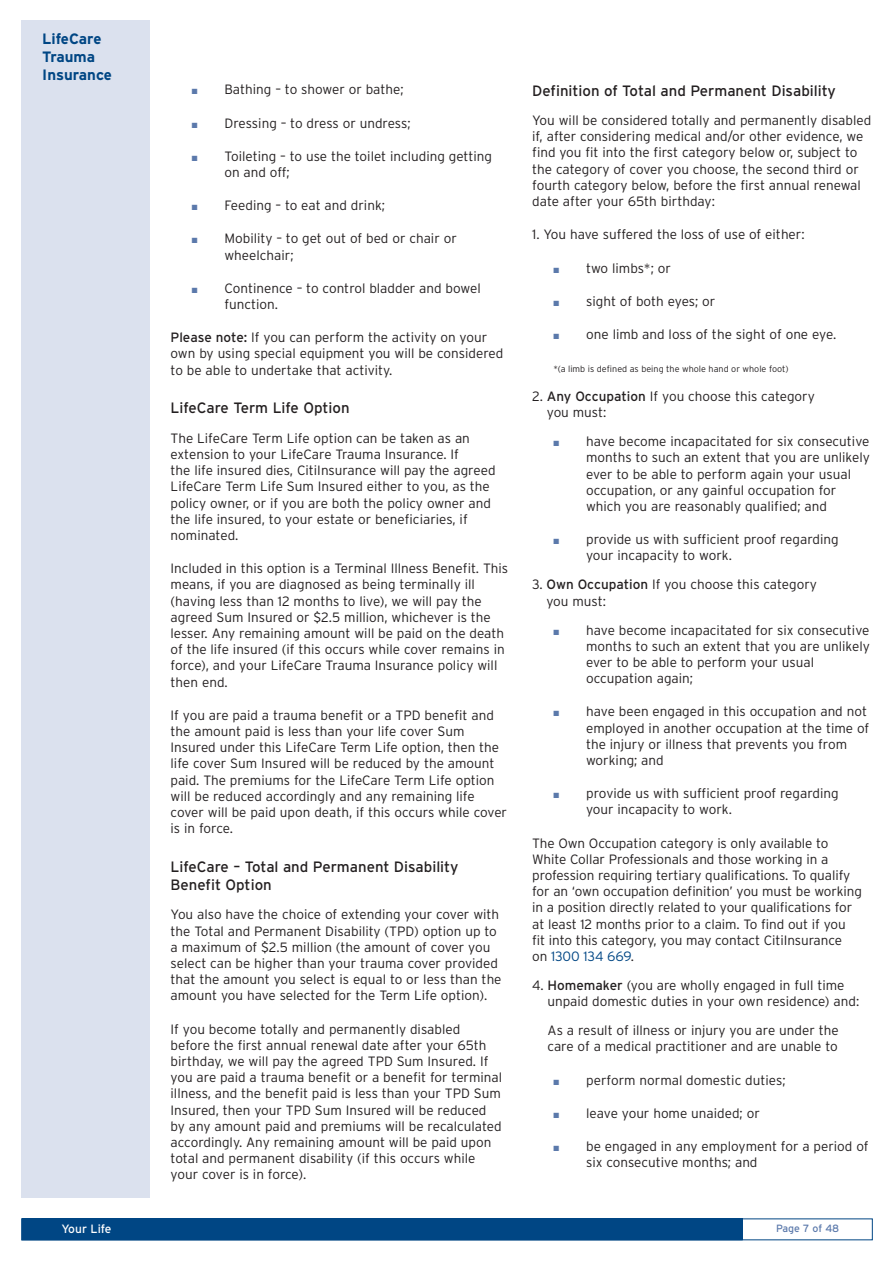
<style>
.page{position:relative;width:893px;height:1263px;background:#fff}
.page>*{position:absolute;margin:0;border:0;box-sizing:border-box;transform-origin:0 0}
.t1{font:15px/18px "Interstate";color:#231f20}
.t2{font:700 15px/18px "Interstate";color:#004684}
.t3{font:300 13.5px/16.2px "Interstate";color:#231f20}
.t4{font:12px "Interstate";color:#fff}
.t5{font:10.5px "Interstate";letter-spacing:-.01em;color:#5b79ab}
.t6{font:300 9px "Interstate";color:#231f20}
.s1{color:#5b79ab}
.s2{font-weight:400}
.s3{color:#004684}
</style>
<div class="page">
<div style="left:22px;top:20px;width:128px;height:1177px;background:#dbe1ee"></div>
<div style="left:22px;top:1219px;width:720px;height:21px;background:#004684"></div>
<p class="t2" style="left:42px;top:31px;width:71px">LifeCare<br>Trauma<br>Insurance</p>
<p class="t3" style="left:192px;top:83px;width:213px"><span class="s1">■</span> Bathing – to shower or bathe;</p>
<p class="t3" style="left:192px;top:116px;width:220px"><span class="s1">■</span> Dressing – to dress or undress;</p>
<p class="t3" style="left:224px;top:149px;width:269px;text-indent:-33px"><span class="s1">■</span> Toileting – to use the toilet including getting on and off;</p>
<p class="t3" style="left:192px;top:198px;width:195px"><span class="s1">■</span> Feeding – to eat and drink;</p>
<p class="t3" style="left:224px;top:232px;width:234px;text-indent:-33px"><span class="s1">■</span> Mobility – to get out of bed or chair or wheelchair;</p>
<p class="t3" style="left:224px;top:281px;width:258px;text-indent:-33px"><span class="s1">■</span> Continence – to control bladder and bowel function.</p>
<p class="t3" style="left:170px;top:330px;width:334px"><span class="s2">Please note:</span> If you can perform the activity on your own by using special equipment you will be considered to be able to undertake that activity.</p>
<p class="t1" style="left:170px;top:400px;width:181px">LifeCare Term Life Option</p>
<p class="t3" style="left:170px;top:431px;width:326px">The LifeCare Term Life option can be taken as an extension to your LifeCare Trauma Insurance. If<br>the life insured dies, CitiInsurance will pay the agreed LifeCare Term Life Sum Insured either to you, as the policy owner, or if you are both the policy owner and the life insured, to your estate or beneficiaries, if nominated.</p>
<p class="t3" style="left:170px;top:561px;width:339px">Included in this option is a Terminal Illness Benefit. This means, if you are diagnosed as being terminally ill (having less than 12 months to live), we will pay the agreed Sum Insured or $2.5 million, whichever is the lesser. Any remaining amount will be paid on the death of the life insured (if this occurs while cover remains in force), and your LifeCare Trauma Insurance policy will then end.</p>
<p class="t3" style="left:170px;top:708px;width:338px">If you are paid a trauma benefit or a TPD benefit and the amount paid is less than your life cover Sum Insured under this LifeCare Term Life option, then the life cover Sum Insured will be reduced by the amount paid. The premiums for the LifeCare Term Life option will be reduced accordingly and any remaining life cover will be paid upon death, if this occurs while cover is in force.</p>
<p class="t1" style="left:170px;top:859px;width:289px">LifeCare – Total and Permanent Disability<br>Benefit Option</p>
<p class="t3" style="left:170px;top:908px;width:332px">You also have the choice of extending your cover with the Total and Permanent Disability (TPD) option up to a maximum of $2.5 million (the amount of cover you select can be higher than your trauma cover provided that the amount you select is equal to or less than the amount you have selected for the Term Life option).</p>
<p class="t3" style="left:170px;top:1022px;width:333px">If you become totally and permanently disabled before the first annual renewal date after your 65th birthday, we will pay the agreed TPD Sum Insured. If you are paid a trauma benefit or a benefit for terminal illness, and the benefit paid is less than your TPD Sum Insured, then your TPD Sum Insured will be reduced by any amount paid and premiums will be recalculated accordingly. Any remaining amount will be paid upon total and permanent disability (if this occurs while your cover is in force).</p>
<p class="t1" style="left:532px;top:82px;width:305px">Definition of Total and Permanent Disability</p>
<p class="t3" style="left:532px;top:113px;width:340px">You will be considered totally and permanently disabled if, after considering medical and/or other evidence, we find you fit into the first category below or, subject to the category of cover you choose, the second third or fourth category below, before the first annual renewal date after your 65th birthday:</p>
<p class="t3" style="left:532px;top:228px;width:274px">1. You have suffered the loss of use of either:</p>
<p class="t3" style="left:553px;top:261px;width:119px"><span class="s1">■</span> two limbs*; or</p>
<p class="t3" style="left:553px;top:294px;width:163px"><span class="s1">■</span> sight of both eyes; or</p>
<p class="t3" style="left:553px;top:327px;width:284px"><span class="s1">■</span> one limb and loss of the sight of one eye.</p>
<p class="t6" style="left:553px;top:366px;width:236px">*(a limb is defined as being the whole hand or whole foot)</p>
<p class="t3" style="left:547px;top:389px;width:269px;text-indent:-15px">2. <span class="s2">Any Occupation</span> If you choose this category you must:</p>
<p class="t3" style="left:586px;top:434px;width:285px;text-indent:-33px"><span class="s1">■</span> have become incapacitated for six consecutive months to such an extent that you are unlikely ever to be able to perform again your usual occupation, or any gainful occupation for which you are reasonably qualified; and</p>
<p class="t3" style="left:586px;top:533px;width:254px;text-indent:-33px"><span class="s1">■</span> provide us with sufficient proof regarding your incapacity to work.</p>
<p class="t3" style="left:546px;top:578px;width:272px;text-indent:-14px">3. <span class="s2">Own Occupation</span> If you choose this category you must:</p>
<p class="t3" style="left:586px;top:623px;width:285px;text-indent:-33px"><span class="s1">■</span> have become incapacitated for six consecutive months to such an extent that you are unlikely ever to be able to perform your usual occupation again;</p>
<p class="t3" style="left:586px;top:705px;width:285px;text-indent:-33px"><span class="s1">■</span> have been engaged in this occupation and not employed in another occupation at the time of the injury or illness that prevents you from working; and</p>
<p class="t3" style="left:586px;top:786px;width:254px;text-indent:-33px"><span class="s1">■</span> provide us with sufficient proof regarding your incapacity to work.</p>
<p class="t3" style="left:532px;top:836px;width:331px">The Own Occupation category is only available to White Collar Professionals and those working in a profession requiring tertiary qualifications. To qualify for an ‘own occupation definition’ you must be working in a position directly related to your qualifications for at least 12 months prior to a claim. To find out if you fit into this category, you may contact CitiInsurance<br>on <span class="s3">1300 134 669</span>.</p>
<p class="t3" style="left:547px;top:978px;width:313px;text-indent:-15px">4. <span class="s2">Homemaker</span> (you are wholly engaged in full time unpaid domestic duties in your own residence) and:</p>
<p class="t3" style="left:547px;top:1023px;width:292px">As a result of illness or injury you are under the care of a medical practitioner and are unable to</p>
<p class="t3" style="left:553px;top:1073px;width:233px"><span class="s1">■</span> perform normal domestic duties;</p>
<p class="t3" style="left:553px;top:1106px;width:208px"><span class="s1">■</span> leave your home unaided; or</p>
<p class="t3" style="left:586px;top:1139px;width:284px;text-indent:-33px"><span class="s1">■</span> be engaged in any employment for a period of six consecutive months; and</p>
<p class="t4" style="left:61px;top:1224px;width:52px">Your Life</p>
<p class="t5" style="left:776px;top:1224px;width:65px">Page 7 of 48</p>
</div>
